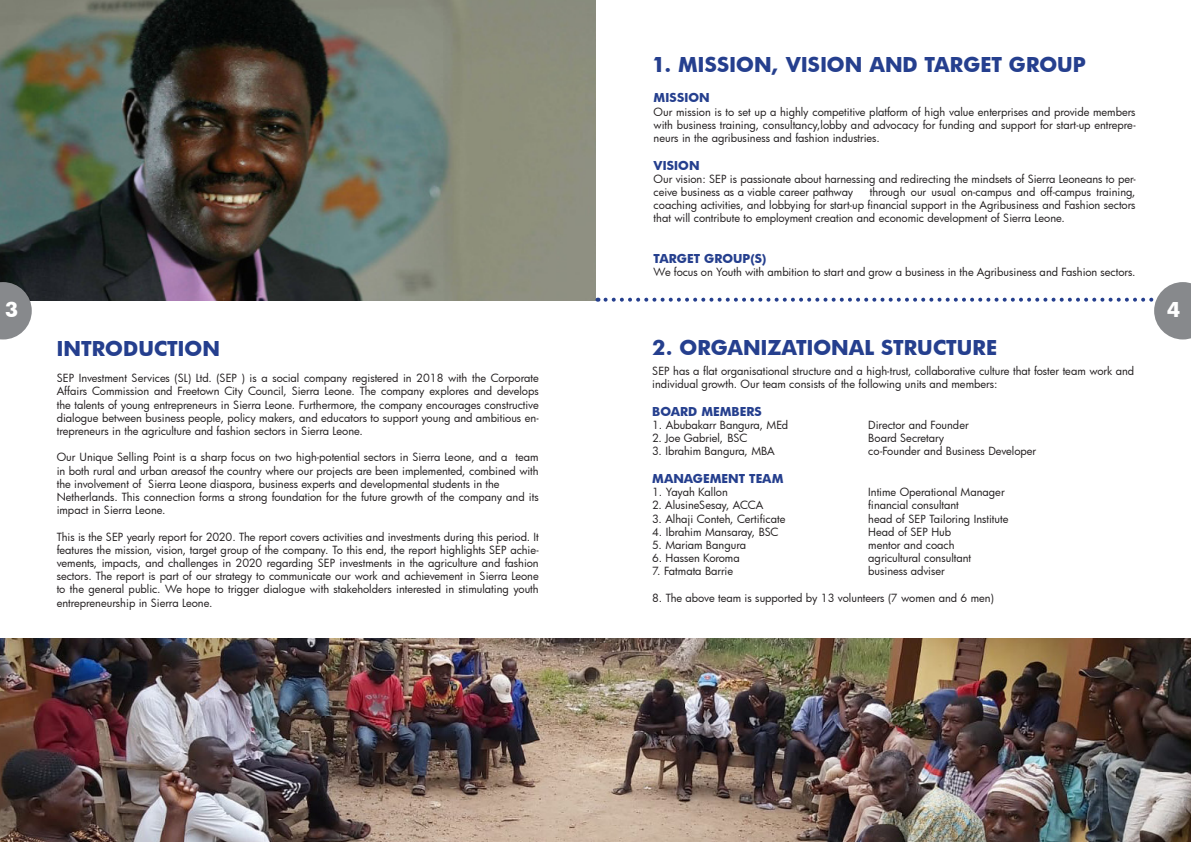
<style>
.page{position:relative;width:1191px;height:842px;background:#fff}
.page>*{position:absolute;margin:0;border:0;box-sizing:border-box;transform-origin:0 0}
.titel{font:700 20px "Futura";color:#253f8e}
.titel-2{font:700 20px "Futura";color:#fff}
.tekst{font:700 12px "Futura";color:#253f8e}
.tekst-2{font:11px/13.2px "Futura";color:#231f20;text-align:justify}
</style>
<div class="page">
<img style="left:0;top:0;width:595px;height:300px">
<svg style="left:0;top:282px;width:32px;height:57px;background:#888a8d"></svg>
<svg style="left:605px;top:282px;width:586px;height:57px"></svg>
<img style="left:0;top:639px;width:1191px;height:203px">
<p class="titel" style="left:652px;top:50px;width:435px">1. MISSION, VISION AND TARGET GROUP</p>
<p class="tekst" style="left:653px;top:89px;width:58px">MISSION</p>
<p class="tekst-2" style="left:653px;top:105px;width:483px">Our mission is to set up a highly competitive platform of high value enterprises and provide members with business training, consultancy,lobby and advocacy for funding and support for start-up entrepre&shy;neurs in the agribusiness and fashion industries.</p>
<p class="tekst" style="left:653px;top:157px;width:47px">VISION</p>
<p class="tekst-2" style="left:653px;top:172px;width:483px">Our vision: SEP is passionate about harnessing and redirecting the mindsets of Sierra Leoneans to per&shy;ceive business as a viable career pathway</p>
<p class="tekst-2" style="left:653px;top:185px;width:483px;text-indent:216px">through our usual on-campus and off-campus training, coaching activities, and lobbying for start-up financial support in the Agribusiness and Fashion sectors that will contribute to employment creation and economic development of Sierra Leone.</p>
<p class="tekst" style="left:653px;top:250px;width:114px">TARGET GROUP(S)</p>
<p class="tekst-2" style="left:653px;top:265px;width:483px">We focus on Youth with ambition to start and grow a business in the Agribusiness and Fashion sectors.</p>
<p class="titel-2" style="left:5px;top:296px;width:15px">3</p>
<p class="titel-2" style="left:1166px;top:296px;width:15px">4</p>
<p class="titel" style="left:57px;top:335px;width:165px">INTRODUCTION</p>
<p class="tekst-2" style="left:57px;top:371px;width:483px">SEP Investment Services (SL) Ltd. (SEP ) is a social company registered in 2018 with the Corporate Affairs Commission and Freetown City Council, Sierra Leone. The company explores and develops the talents of young entrepreneurs in Sierra Leone. Furthermore, the company encourages constructive dialogue between business people, policy makers, and educators to support young and ambitious en&shy;trepreneurs in the agriculture and fashion sectors in Sierra Leone.</p>
<p class="tekst-2" style="left:57px;top:451px;width:483px;text-align:left">Our Unique Selling Point is a sharp focus on two high-potential sectors in Sierra Leone, and a team in both rural and urban areasof the country where our projects are been implemented, combined with the involvement of Sierra Leone diaspora, business experts and developmental students in the Netherlands. This connection forms a strong foundation for the future growth of the company and its impact in Sierra Leone.</p>
<p class="tekst-2" style="left:57px;top:530px;width:483px">This is the SEP yearly report for 2020. The report covers activities and investments during this period. It features the mission, vision, target group of the company. To this end, the report highlights SEP achie&shy;vements, impacts, and challenges in 2020 regarding SEP investments in the agriculture and fashion sectors. The report is part of our strategy to communicate our work and achievement in Sierra Leone to the general public. We hope to trigger dialogue with stakeholders interested in stimulating youth entrepreneurship in Sierra Leone.</p>
<p class="titel" style="left:652px;top:334px;width:346px">2. ORGANIZATIONAL STRUCTURE</p>
<p class="tekst-2" style="left:652px;top:364px;width:483px">SEP has a flat organisational structure and a high-trust, collaborative culture that foster team work and individual growth. Our team consists of the following units and members:</p>
<p class="tekst" style="left:652px;top:403px;width:111px">BOARD MEMBERS</p>
<p class="tekst-2" style="left:652px;top:418px;width:137px">1. Abubakarr Bangura, MEd</p>
<p class="tekst-2" style="left:868px;top:418px;width:102px">Director and Founder</p>
<p class="tekst-2" style="left:652px;top:431px;width:97px">2. Joe Gabriel, BSC</p>
<p class="tekst-2" style="left:868px;top:431px;width:78px">Board Secretary</p>
<p class="tekst-2" style="left:652px;top:444px;width:124px">3. Ibrahim Bangura, MBA</p>
<p class="tekst-2" style="left:868px;top:444px;width:169px">co-Founder and Business Developer</p>
<p class="tekst" style="left:652px;top:470px;width:133px">MANAGEMENT TEAM</p>
<p class="tekst-2" style="left:652px;top:485px;width:77px">1. Yayah Kallon</p>
<p class="tekst-2" style="left:868px;top:485px;width:138px">Intime Operational Manager</p>
<p class="tekst-2" style="left:652px;top:498px;width:113px">2. AlusineSesay, ACCA</p>
<p class="tekst-2" style="left:868px;top:498px;width:92px">financial consultant</p>
<p class="tekst-2" style="left:652px;top:512px;width:135px">3. Alhaji Conteh, Certificate</p>
<p class="tekst-2" style="left:868px;top:512px;width:142px">head of SEP Tailoring Institute</p>
<p class="tekst-2" style="left:652px;top:525px;width:128px">4. Ibrahim Mansaray, BSC</p>
<p class="tekst-2" style="left:868px;top:525px;width:84px">Head of SEP Hub</p>
<p class="tekst-2" style="left:652px;top:538px;width:95px">5. Mariam Bangura</p>
<p class="tekst-2" style="left:868px;top:538px;width:88px">mentor and coach</p>
<p class="tekst-2" style="left:652px;top:551px;width:89px">6. Hassen Koroma</p>
<p class="tekst-2" style="left:868px;top:551px;width:104px">agricultural consultant</p>
<p class="tekst-2" style="left:652px;top:564px;width:82px">7. Fatmata Barrie</p>
<p class="tekst-2" style="left:868px;top:564px;width:78px">business adviser</p>
<p class="tekst-2" style="left:652px;top:591px;width:343px">8. The above team is supported by 13 volunteers (7 women and 6 men)</p>
</div>
